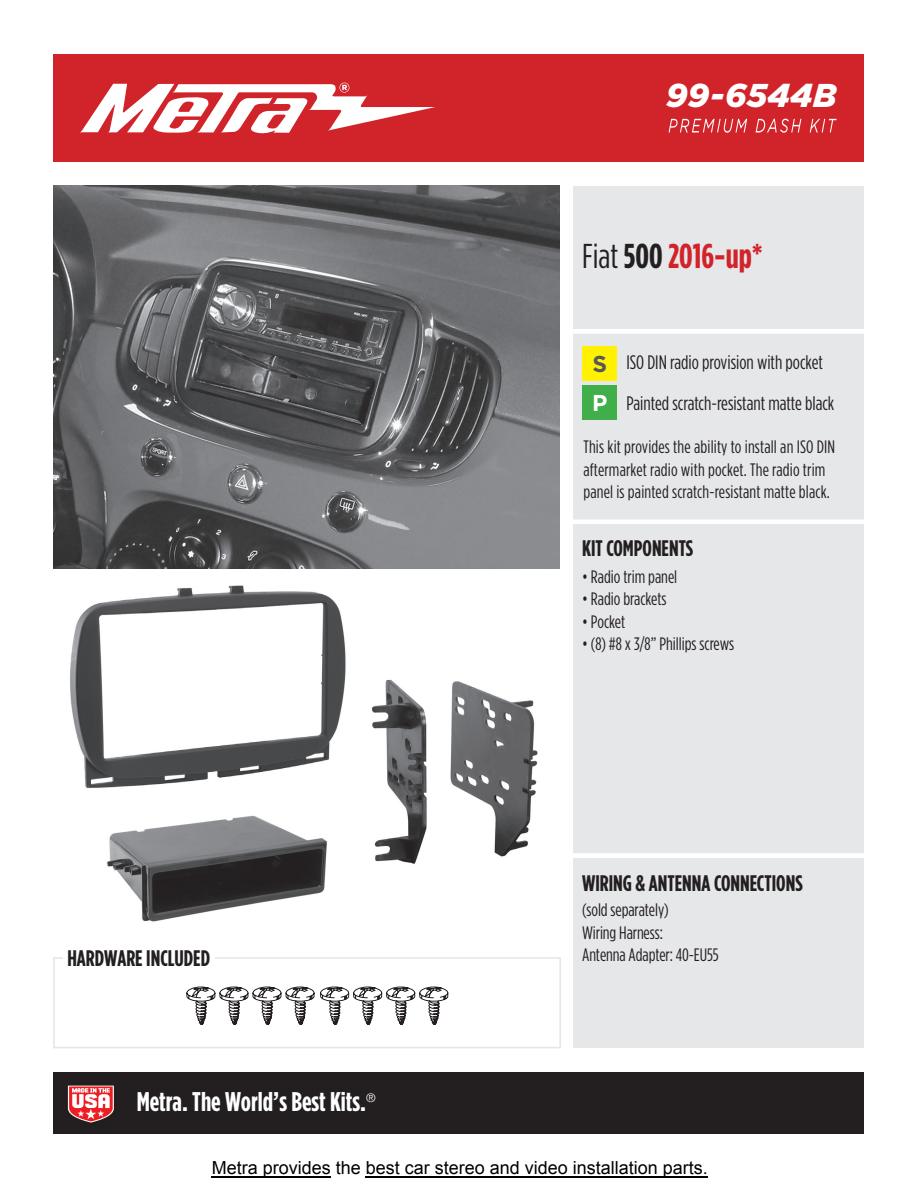
<style>
.page{position:relative;width:918px;height:1188px;background:#fff}
.page>*{position:absolute;margin:0;border:0;box-sizing:border-box;transform-origin:0 0}
.t1{font:700 34.5px "Gotham Condensed";color:#d1232a}
.t2{font:italic 900 33px "Gotham";letter-spacing:.01em;color:#fff}
.t3{font:700 27px "Gotham Condensed";color:#fff}
.t4{font:700 22.95px "Gotham";color:#57585a}
.t5{font:700 22.95px "Gotham";color:#fff}
.t6{font:700 22.5px "Gotham Condensed";color:#231f20}
.t7{font:19.5px/40.5px "Gotham Condensed";color:#231f20}
.t8{font:18px/22.5px "Gotham Condensed";color:#231f20}
.t9{font:18px "Arial";color:#000}
.t10{font:300 12px "Helvetica Neue";color:#fff}
.s1{font-weight:400;color:#231f20}
.s2{color:#231f20}
</style>
<div class="page">
<div style="left:53px;top:1072px;width:810px;height:62px;background:#231f20"></div>
<img style="left:53px;top:186px;width:506px;height:382px">
<div style="left:53px;top:54px;width:810px;height:108px;background:#d1232a"></div>
<svg style="left:80px;top:83px;width:355px;height:51px"></svg>
<svg style="left:669px;top:119px;width:168px;height:14px"></svg>
<div style="left:573px;top:186px;width:290px;height:862px;background:#e6e7e9"></div>
<hr style="left:573px;top:329px;width:295px;height:4px;background:#fff">
<div style="left:583px;top:346px;width:34px;height:35px;background:#fff101"></div>
<div style="left:583px;top:386px;width:34px;height:34px;background:#40ae49"></div>
<hr style="left:572px;top:520px;width:294px;height:4px;background:#fff">
<svg style="left:67px;top:1085px;width:47px;height:38px;background:#d47679"></svg>
<div style="left:53px;top:957px;width:508px;height:91px;border:2px solid #e4e5e7"></div>
<div style="left:572px;top:853px;width:295px;height:5px;background:#fff"></div>
<svg style="left:320px;top:987px;width:128px;height:38px"></svg>
<svg style="left:187px;top:987px;width:127px;height:38px"></svg>
<img style="left:70px;top:585px;width:276px;height:203px">
<img style="left:372px;top:679px;width:55px;height:185px">
<img style="left:450px;top:681px;width:88px;height:176px">
<img style="left:106px;top:815px;width:221px;height:107px">
<div style="left:63px;top:947px;width:151px;height:24px;background:#fff"></div>
<hr style="left:366px;top:1177px;width:342px;height:1px;background:#000">
<hr style="left:212px;top:1177px;width:119px;height:1px;background:#000">
<h2 class="t2" style="left:666px;top:77px;width:172px">99-6544B</h2>
<h1 class="t1" style="left:582px;top:236px;width:182px"><span class="s1">Fiat</span> <span class="s2">500</span> 2016-up*</h1>
<p class="t4" style="left:593px;top:350px;width:16px">S</p>
<p class="t5" style="left:592px;top:390px;width:17px">P</p>
<p class="t8" style="left:583px;top:435px;width:253px">This kit provides the ability to install an ISO DIN aftermarket radio with pocket. The radio trim panel is painted scratch-resistant matte black.</p>
<p class="t7" style="left:626px;top:342px;width:210px">ISO DIN radio provision with pocket<br>Painted scratch-resistant matte black</p>
<p class="t6" style="left:582px;top:535px;width:113px">KIT COMPONENTS</p>
<p class="t8" style="left:582px;top:565px;width:97px">• Radio trim panel</p>
<p class="t8" style="left:582px;top:587px;width:86px">• Radio brackets</p>
<p class="t8" style="left:582px;top:610px;width:45px">• Pocket</p>
<p class="t8" style="left:582px;top:632px;width:154px">• (8) #8 x 3/8” Phillips screws</p>
<p class="t6" style="left:582px;top:871px;width:222px">WIRING &amp; ANTENNA CONNECTIONS</p>
<p class="t8" style="left:582px;top:898px;width:88px">(sold separately)<br>Wiring Harness:</p>
<p class="t6" style="left:67px;top:945px;width:144px">HARDWARE INCLUDED</p>
<p class="t8" style="left:582px;top:944px;width:138px">Antenna Adapter: 40-EU55</p>
<h3 class="t3" style="left:137px;top:1087px;width:231px">Metra. The World’s Best Kits.</h3>
<p class="t10" style="left:366px;top:1091px;width:11px">®</p>
<p class="t9" style="left:212px;top:1156px;width:498px">Metra provides the best car stereo and video installation parts.</p>
</div>
